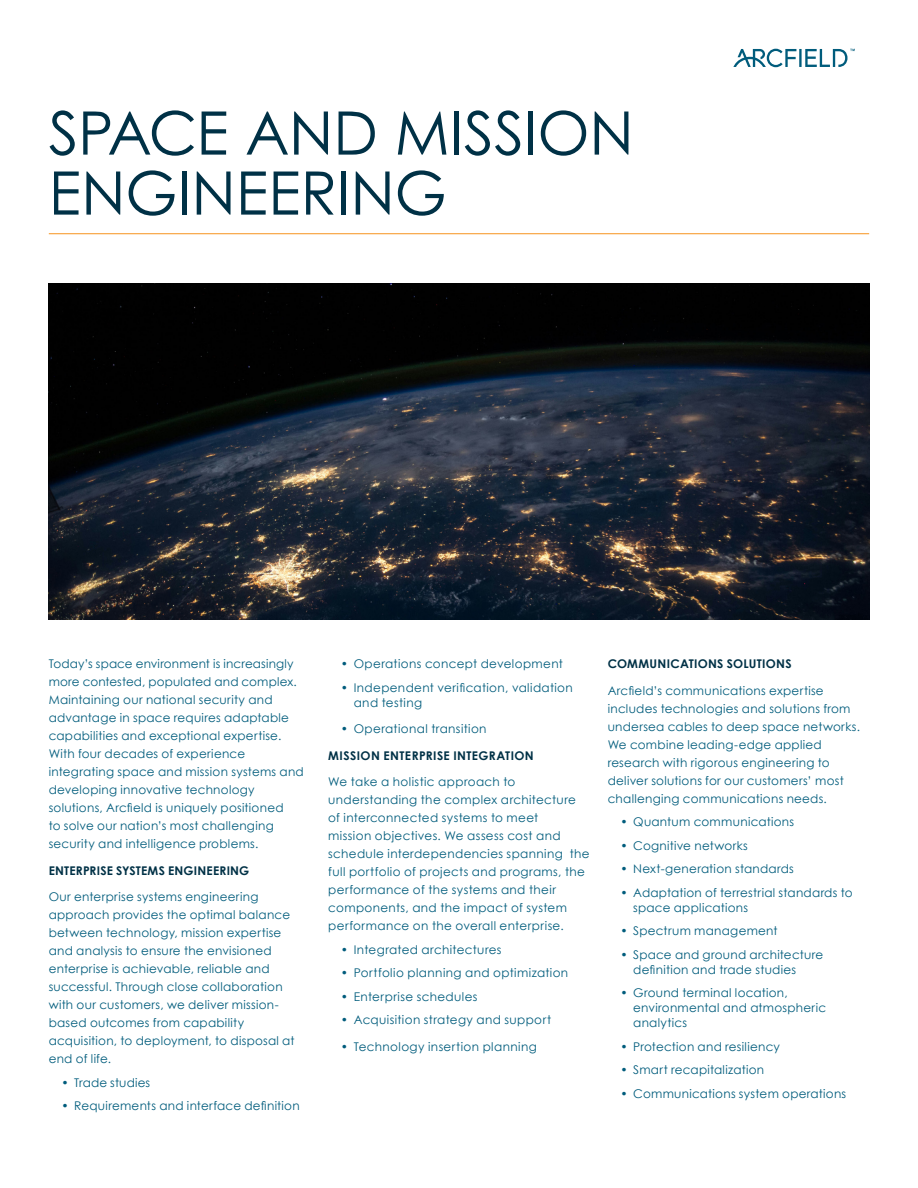
<style>
.page{position:relative;width:918px;height:1188px;background:#fff}
.page>*{position:absolute;margin:0;border:0;box-sizing:border-box;transform-origin:0 0}
.t1{font:60px/60px "Century Gothic";color:#003146}
._3_Body_Copy{font:12px/18px "Century Gothic";letter-spacing:.025em;color:#005c7c}
._4_Body_Title{font:700 12px "Century Gothic";letter-spacing:.025em;color:#003146}
</style>
<div class="page">
<hr style="left:49px;top:233px;width:820px;height:1px;background:#f7931d">
<img style="left:49px;top:283px;width:820px;height:336px">
<svg style="left:733px;top:49px;width:122px;height:18px"></svg>
<h1 class="t1" style="left:49px;top:102px;width:587px">SPACE AND MISSION<br>ENGINEERING</h1>
<p class="_3_Body_Copy" style="left:49px;top:655px;width:257px">Today’s space environment is increasingly more contested, populated and complex.<br>Maintaining our national security and advantage in space requires adaptable capabilities and exceptional expertise.<br>With four decades of experience integrating space and mission systems and developing innovative technology solutions, Arcfield is uniquely positioned<br>to solve our nation’s most challenging security and intelligence problems.</p>
<p class="_4_Body_Title" style="left:49px;top:861px;width:202px">ENTERPRISE SYSTEMS ENGINEERING</p>
<p class="_3_Body_Copy" style="left:49px;top:888px;width:247px">Our enterprise systems engineering approach provides the optimal balance between technology, mission expertise and analysis to ensure the envisioned enterprise is achievable, reliable and successful. Through close collaboration with our customers, we deliver mission&shy;based outcomes from capability acquisition, to deployment, to disposal at end of life.</p>
<p class="_3_Body_Copy" style="left:61px;top:1073px;width:90px">• Trade studies</p>
<p class="_3_Body_Copy" style="left:61px;top:1097px;width:240px">• Requirements and interface definition</p>
<p class="_3_Body_Copy" style="left:341px;top:655px;width:223px">• Operations concept development</p>
<p class="_3_Body_Copy" style="left:354px;top:680px;width:221px;line-height:15px;text-indent:-13px">• Independent verification, validation and testing</p>
<p class="_3_Body_Copy" style="left:341px;top:720px;width:147px">• Operational transition</p>
<p class="_4_Body_Title" style="left:328px;top:746px;width:207px">MISSION ENTERPRISE INTEGRATION</p>
<p class="_3_Body_Copy" style="left:328px;top:773px;width:263px">We take a holistic approach to understanding the complex architecture of interconnected systems to meet<br>mission objectives. We assess cost and schedule interdependencies spanning the full portfolio of projects and programs, the performance of the systems and their components, and the impact of system performance on the overall enterprise.</p>
<p class="_3_Body_Copy" style="left:341px;top:940px;width:162px">• Integrated architectures</p>
<p class="_3_Body_Copy" style="left:341px;top:964px;width:229px">• Portfolio planning and optimization</p>
<p class="_3_Body_Copy" style="left:341px;top:987px;width:138px">• Enterprise schedules</p>
<p class="_3_Body_Copy" style="left:341px;top:1011px;width:212px">• Acquisition strategy and support</p>
<p class="_3_Body_Copy" style="left:341px;top:1037px;width:197px">• Technology insertion planning</p>
<p class="_4_Body_Title" style="left:608px;top:655px;width:185px">COMMUNICATIONS SOLUTIONS</p>
<p class="_3_Body_Copy" style="left:608px;top:681px;width:254px">Arcfield’s communications expertise includes technologies and solutions from undersea cables to deep space networks.<br>We combine leading-edge applied research with rigorous engineering to deliver solutions for our customers’ most challenging communications needs.</p>
<p class="_3_Body_Copy" style="left:620px;top:813px;width:175px">• Quantum communications</p>
<p class="_3_Body_Copy" style="left:620px;top:836px;width:129px">• Cognitive networks</p>
<p class="_3_Body_Copy" style="left:620px;top:860px;width:175px">• Next-generation standards</p>
<p class="_3_Body_Copy" style="left:633px;top:885px;width:221px;line-height:15px;text-indent:-13px">• Adaptation of terrestrial standards to space applications</p>
<p class="_3_Body_Copy" style="left:620px;top:922px;width:159px">• Spectrum management</p>
<p class="_3_Body_Copy" style="left:633px;top:947px;width:192px;line-height:15px;text-indent:-13px">• Space and ground architecture definition and trade studies</p>
<p class="_3_Body_Copy" style="left:633px;top:985px;width:194px;line-height:15px;text-indent:-13px">• Ground terminal location, environmental and atmospheric analytics</p>
<p class="_3_Body_Copy" style="left:620px;top:1037px;width:161px">• Protection and resiliency</p>
<p class="_3_Body_Copy" style="left:620px;top:1061px;width:145px">• Smart recapitalization</p>
<p class="_3_Body_Copy" style="left:620px;top:1084px;width:227px">• Communications system operations</p>
</div>
